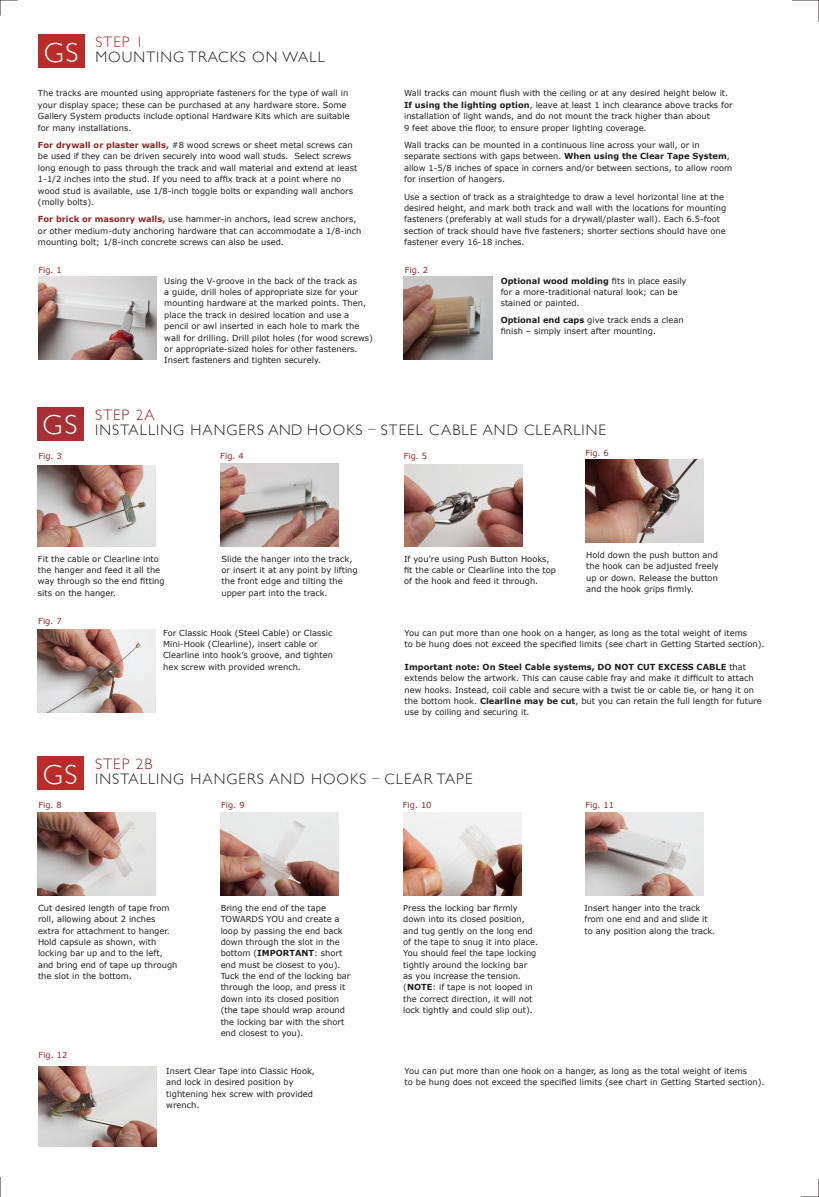
<style>
.page{position:relative;width:819px;height:1197px;background:#fff}
.page>*{position:absolute;margin:0;border:0;box-sizing:border-box;transform-origin:0 0}
.t1{font:300 28px "Gill Sans";color:#fff}
.t2{font:300 15.22px "Gill Sans";letter-spacing:.07em;color:#231f20}
.t3{font:300 15.22px "Gill Sans";letter-spacing:.07em;color:#8f272a}
.t4{font:300 15.22px "Gill Sans";color:#a82f34}
.t5{font:8.31px/11.4px "Verdana";color:#231f20}
.t6{font:8.31px "Verdana";color:#8f272a}
.s1{font-weight:700;color:#8f272a}
.s2{font-weight:700}
</style>
<div class="page">
<svg style="left:792px;top:0;width:27px;height:22px"></svg>
<svg style="left:0;top:0;width:18px;height:16px"></svg>
<svg style="left:0;top:1177px;width:1px;height:20px"></svg>
<svg style="left:801px;top:1179px;width:18px;height:18px"></svg>
<div style="left:38px;top:34px;width:46px;height:34px;background:#ba2b2a"></div>
<div style="left:38px;top:756px;width:46px;height:33px;background:#ba2b2a"></div>
<img style="left:221px;top:813px;width:118px;height:83px">
<img style="left:403px;top:813px;width:118px;height:83px">
<img style="left:38px;top:813px;width:118px;height:83px">
<img style="left:585px;top:813px;width:118px;height:83px">
<img style="left:39px;top:1066px;width:118px;height:80px">
<img style="left:38px;top:277px;width:118px;height:83px">
<img style="left:403px;top:277px;width:89px;height:83px">
<img style="left:38px;top:629px;width:118px;height:83px">
<div style="left:38px;top:407px;width:46px;height:33px;background:#a82f34"></div>
<img style="left:38px;top:466px;width:118px;height:81px">
<img style="left:221px;top:463px;width:118px;height:84px">
<img style="left:404px;top:464px;width:118px;height:83px">
<img style="left:585px;top:460px;width:118px;height:83px">
<p class="t4" style="left:95px;top:30px;width:50px">STEP 1</p>
<p class="t2" style="left:95px;top:45px;width:231px">MOUNTING TRACKS ON WALL</p>
<p class="t5" style="left:38px;top:88px;width:313px">The tracks are mounted using appropriate fasteners for the type of wall in your display space; these can be purchased at any hardware store. Some Gallery System products include optional Hardware Kits which are suitable for many installations.</p>
<p class="t5" style="left:38px;top:139px;width:321px"><span class="s1">For drywall or plaster walls,</span> #8 wood screws or sheet metal screws can be used if they can be driven securely into wood wall studs. Select screws long enough to pass through the track and wall material and extend at least 1-1/2 inches into the stud. If you need to affix track at a point where no wood stud is available, use 1/8-inch toggle bolts or expanding wall anchors (molly bolts).</p>
<p class="t5" style="left:38px;top:214px;width:325px"><span class="s1">For brick or masonry walls,</span> use hammer-in anchors, lead screw anchors, or other medium-duty anchoring hardware that can accommodate a 1/8-inch mounting bolt; 1/8-inch concrete screws can also be used.</p>
<p class="t1" style="left:44px;top:30px;width:36px">GS</p>
<p class="t6" style="left:38px;top:264px;width:25px">Fig. 1</p>
<p class="t5" style="left:164px;top:275px;width:210px">Using the V-groove in the back of the track as<br>a guide, drill holes of appropriate size for your mounting hardware at the marked points. Then, place the track in desired location and use a pencil or awl inserted in each hole to mark the wall for drilling. Drill pilot holes (for wood screws) or appropriate-sized holes for other fasteners.<br>Insert fasteners and tighten securely.</p>
<p class="t5" style="left:404px;top:88px;width:330px">Wall tracks can mount flush with the ceiling or at any desired height below it.<br><span class="s2">If using the lighting option</span>, leave at least 1 inch clearance above tracks for installation of light wands, and do not mount the track higher than about<br>9 feet above the floor, to ensure proper lighting coverage.</p>
<p class="t5" style="left:404px;top:139px;width:330px">Wall tracks can be mounted in a continuous line across your wall, or in separate sections with gaps between. <span class="s2">When using the Clear Tape System</span>, allow 1-5/8 inches of space in corners and/or between sections, to allow room for insertion of hangers.</p>
<p class="t5" style="left:404px;top:191px;width:324px">Use a section of track as a straightedge to draw a level horizontal line at the desired height, and mark both track and wall with the locations for mounting fasteners (preferably at wall studs for a drywall/plaster wall). Each 6.5-foot section of track should have five fasteners; shorter sections should have one fastener every 16-18 inches.</p>
<p class="t6" style="left:405px;top:264px;width:25px">Fig. 2</p>
<p class="t5" style="left:501px;top:275px;width:187px"><span class="s2">Optional wood molding</span> fits in place easily for a more-traditional natural look; can be stained or painted.</p>
<p class="t5" style="left:501px;top:314px;width:184px"><span class="s2">Optional end caps</span> give track ends a clean finish – simply insert after mounting.</p>
<p class="t1" style="left:43px;top:403px;width:36px">GS</p>
<p class="t3" style="left:95px;top:403px;width:61px">STEP 2A</p>
<p class="t2" style="left:95px;top:418px;width:512px">INSTALLING HANGERS AND HOOKS – STEEL CABLE AND CLEARLINE</p>
<p class="t6" style="left:38px;top:451px;width:25px">Fig. 3</p>
<p class="t6" style="left:220px;top:451px;width:25px">Fig. 4</p>
<p class="t6" style="left:404px;top:451px;width:25px">Fig. 5</p>
<p class="t6" style="left:585px;top:447px;width:25px">Fig. 6</p>
<p class="t5" style="left:38px;top:553px;width:128px">Fit the cable or Clearline into the hanger and feed it all the way through so the end fitting sits on the hanger.</p>
<p class="t5" style="left:404px;top:553px;width:153px">If you’re using Push Button Hooks, fit the cable or Clearline into the top of the hook and feed it through.</p>
<p class="t5" style="left:586px;top:549px;width:134px;text-align:justify">Hold down the push button and the hook can be adjusted freely up or down. Release the button and the hook grips firmly.</p>
<p class="t5" style="left:222px;top:553px;width:138px">Slide the hanger into the track, or insert it at any point by lifting the front edge and tilting the upper part into the track.</p>
<p class="t6" style="left:38px;top:616px;width:25px">Fig. 7</p>
<p class="t1" style="left:43px;top:752px;width:36px">GS</p>
<p class="t5" style="left:163px;top:627px;width:171px">For Classic Hook (Steel Cable) or Classic Mini-Hook (Clearline), insert cable or Clearline into hook’s groove, and tighten hex screw with provided wrench.</p>
<p class="t5" style="left:405px;top:628px;width:361px">You can put more than one hook on a hanger, as long as the total weight of items<br>to be hung does not exceed the specified limits (see chart in Getting Started section).</p>
<p class="t5" style="left:405px;top:661px;width:359px"><span class="s2">Important note: On Steel Cable systems, DO NOT CUT EXCESS CABLE</span> that extends below the artwork. This can cause cable fray and make it difficult to attach new hooks. Instead, coil cable and secure with a twist tie or cable tie, or hang it on the bottom hook. <span class="s2">Clearline may be cut</span>, but you can retain the full length for future use by coiling and securing it.</p>
<p class="t3" style="left:95px;top:752px;width:59px">STEP 2B</p>
<p class="t2" style="left:95px;top:767px;width:379px">INSTALLING HANGERS AND HOOKS – CLEAR TAPE</p>
<p class="t6" style="left:38px;top:799px;width:25px">Fig. 8</p>
<p class="t6" style="left:221px;top:799px;width:25px">Fig. 9</p>
<p class="t6" style="left:403px;top:799px;width:30px">Fig. 10</p>
<p class="t5" style="left:38px;top:902px;width:141px">Cut desired length of tape from roll, allowing about 2 inches extra for attachment to hanger.<br>Hold capsule as shown, with locking bar up and to the left, and bring end of tape up through the slot in the bottom.</p>
<p class="t6" style="left:39px;top:1050px;width:30px">Fig. 12</p>
<p class="t5" style="left:221px;top:902px;width:131px">Bring the end of the tape<br>TOWARDS YOU and create a loop by passing the end back down through the slot in the bottom (<span class="s2">IMPORTANT</span>: short end must be closest to you).<br>Tuck the end of the locking bar through the loop, and press it down into its closed position (the tape should wrap around the locking bar with the short end closest to you).</p>
<p class="t5" style="left:403px;top:902px;width:136px">Press the locking bar firmly down into its closed position, and tug gently on the long end of the tape to snug it into place.<br>You should feel the tape locking tightly around the locking bar as you increase the tension. (<span class="s2">NOTE</span>: if tape is not looped in the correct direction, it will not lock tightly and could slip out).</p>
<p class="t6" style="left:585px;top:799px;width:30px">Fig. 11</p>
<p class="t5" style="left:584px;top:902px;width:132px">Insert hanger into the track from one end and and slide it to any position along the track.</p>
<p class="t5" style="left:166px;top:1066px;width:150px">Insert Clear Tape into Classic Hook, and lock in desired position by tightening hex screw with provided wrench.</p>
<p class="t5" style="left:405px;top:1065px;width:361px">You can put more than one hook on a hanger, as long as the total weight of items<br>to be hung does not exceed the specified limits (see chart in Getting Started section).</p>
</div>
